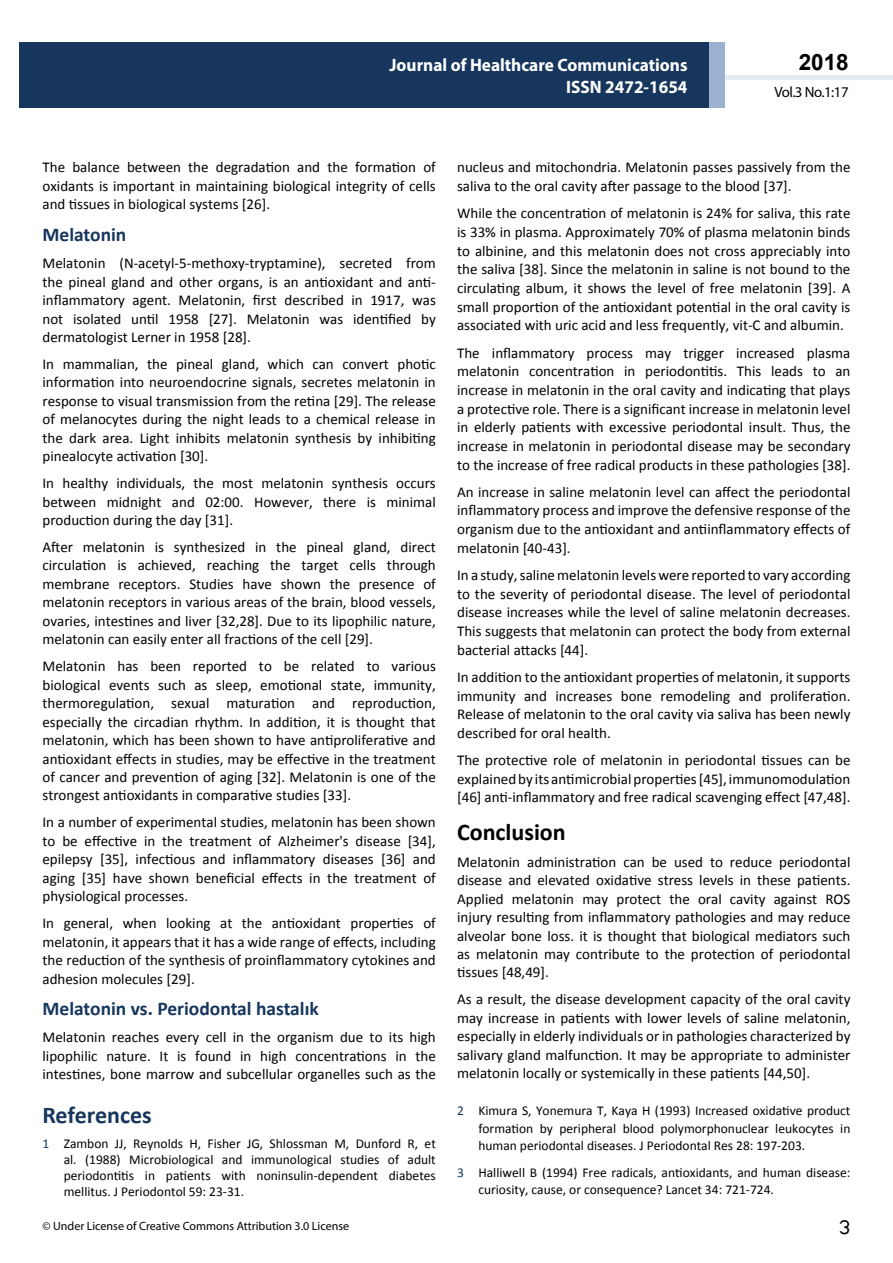
<style>
.page{position:relative;width:893px;height:1263px;background:#fff}
.page>*{position:absolute;margin:0;border:0;box-sizing:border-box;transform-origin:0 0}
.t1{font:25.5px "Tunga";color:#000}
.t2{font:700 24px "Calibri";color:#000}
.t3{font:700 24px "Calibri";color:#16365d}
.t4{font:700 22.5px "Arial";color:#000}
.t5{font:700 19.5px "Calibri";color:#16365d}
.t6{font:700 18px/21.6px "Myriad Pro";color:#fff;text-align:right;scale:.96 1}
.t7{font:15px/18.5px "Calibri";color:#000;text-align:justify}
.t8{font:14.85px "Myriad Pro";letter-spacing:-.03em;color:#000}
.t9{font:13.5px/16.2px "Calibri";color:#000;text-align:justify}
.t10{font:12px "Myriad Pro";color:#000}
.s1{color:#16365d}
</style>
<div class="page">
<hr style="left:725px;top:75px;width:168px;height:4px;background:#e4ebf2">
<div style="left:19px;top:42px;width:690px;height:66px;background:#16365d"></div>
<div style="left:709px;top:42px;width:16px;height:66px;background:#9bb1cf"></div>
<p class="t6" style="left:389px;top:54px;width:312px">Journal of Healthcare Communications<br>ISSN 2472-1654</p>
<p class="t6" style="left:517px;top:53px;width:198px">ARCHIVOS DE MEDICINA<br>ISSN 1698-9 65</p>
<h3 class="t4" style="left:799px;top:47px;width:52px">2018</h3>
<p class="t8" style="left:774px;top:83px;width:76px">Vol.3 No.1:17</p>
<p class="t7" style="left:43px;top:158px;width:395px">The balance between the degradation and the formation of oxidants is important in maintaining biological integrity of cells and tissues in biological systems [26].</p>
<h3 class="t5" style="left:43px;top:222px;width:85px">Melatonin</h3>
<p class="t7" style="left:43px;top:254px;width:395px">Melatonin (N-acetyl-5-methoxy-tryptamine), secreted from the pineal gland and other organs, is an antioxidant and anti&shy;inflammatory agent. Melatonin, first described in 1917, was not isolated until 1958 [27]. Melatonin was identified by dermatologist Lerner in 1958 [28].</p>
<p class="t7" style="left:43px;top:355px;width:395px">In mammalian, the pineal gland, which can convert photic information into neuroendocrine signals, secretes melatonin in response to visual transmission from the retina [29]. The release of melanocytes during the night leads to a chemical release in the dark area. Light inhibits melatonin synthesis by inhibiting pinealocyte activation [30].</p>
<p class="t7" style="left:43px;top:474px;width:395px">In healthy individuals, the most melatonin synthesis occurs between midnight and 02:00. However, there is minimal production during the day [31].</p>
<p class="t7" style="left:43px;top:538px;width:395px">After melatonin is synthesized in the pineal gland, direct circulation is achieved, reaching the target cells through membrane receptors. Studies have shown the presence of melatonin receptors in various areas of the brain, blood vessels, ovaries, intestines and liver [32,28]. Due to its lipophilic nature, melatonin can easily enter all fractions of the cell [29].</p>
<p class="t7" style="left:43px;top:657px;width:395px">Melatonin has been reported to be related to various biological events such as sleep, emotional state, immunity, thermoregulation, sexual maturation and reproduction, especially the circadian rhythm. In addition, it is thought that melatonin, which has been shown to have antiproliferative and antioxidant effects in studies, may be effective in the treatment of cancer and prevention of aging [32]. Melatonin is one of the strongest antioxidants in comparative studies [33].</p>
<p class="t7" style="left:43px;top:813px;width:395px">In a number of experimental studies, melatonin has been shown to be effective in the treatment of Alzheimer's disease [34], epilepsy [35], infectious and inflammatory diseases [36] and aging [35] have shown beneficial effects in the treatment of physiological processes.</p>
<p class="t7" style="left:43px;top:914px;width:395px">In general, when looking at the antioxidant properties of melatonin, it appears that it has a wide range of effects, including the reduction of the synthesis of proinflammatory cytokines and adhesion molecules [29].</p>
<h3 class="t5" style="left:43px;top:996px;width:278px">Melatonin vs. Periodontal hastalık</h3>
<p class="t7" style="left:43px;top:1028px;width:395px">Melatonin reaches every cell in the organism due to its high lipophilic nature. It is found in high concentrations in the intestines, bone marrow and subcellular organelles such as the</p>
<h2 class="t3" style="left:42px;top:1099px;width:111px">References</h2>
<p class="t9" style="left:64px;top:1135px;width:374px;text-indent:-21px"><span class="s1">1</span> Zambon JJ, Reynolds H, Fisher JG, Shlossman M, Dunford R, et al. (1988) Microbiological and immunological studies of adult periodontitis in patients with noninsulin-dependent diabetes mellitus. J Periodontol 59: 23-31.</p>
<p class="t7" style="left:457px;top:158px;width:395px">nucleus and mitochondria. Melatonin passes passively from the saliva to the oral cavity after passage to the blood [37].</p>
<p class="t7" style="left:457px;top:204px;width:395px">While the concentration of melatonin is 24% for saliva, this rate is 33% in plasma. Approximately 70% of plasma melatonin binds to albinine, and this melatonin does not cross appreciably into the saliva [38]. Since the melatonin in saline is not bound to the circulating album, it shows the level of free melatonin [39]. A small proportion of the antioxidant potential in the oral cavity is associated with uric acid and less frequently, vit-C and albumin.</p>
<p class="t7" style="left:457px;top:343px;width:395px">The inflammatory process may trigger increased plasma melatonin concentration in periodontitis. This leads to an increase in melatonin in the oral cavity and indicating that plays a protective role. There is a significant increase in melatonin level in elderly patients with excessive periodontal insult. Thus, the increase in melatonin in periodontal disease may be secondary to the increase of free radical products in these pathologies [38].</p>
<p class="t7" style="left:457px;top:482px;width:395px">An increase in saline melatonin level can affect the periodontal inflammatory process and improve the defensive response of the organism due to the antioxidant and antiinflammatory effects of melatonin [40-43].</p>
<p class="t7" style="left:457px;top:566px;width:395px">In a study, saline melatonin levels were reported to vary according to the severity of periodontal disease. The level of periodontal disease increases while the level of saline melatonin decreases.<br>This suggests that melatonin can protect the body from external bacterial attacks [44].</p>
<p class="t7" style="left:457px;top:668px;width:395px">In addition to the antioxidant properties of melatonin, it supports immunity and increases bone remodeling and proliferation.<br>Release of melatonin to the oral cavity via saliva has been newly described for oral health.</p>
<p class="t7" style="left:457px;top:751px;width:395px">The protective role of melatonin in periodontal tissues can be explained by its antimicrobial properties [45], immunomodulation [46] anti-inflammatory and free radical scavenging effect [47,48].</p>
<h2 class="t2" style="left:457px;top:816px;width:110px">Conclusion</h2>
<p class="t7" style="left:457px;top:852px;width:395px">Melatonin administration can be used to reduce periodontal disease and elevated oxidative stress levels in these patients.<br>Applied melatonin may protect the oral cavity against ROS injury resulting from inflammatory pathologies and may reduce alveolar bone loss. it is thought that biological mediators such as melatonin may contribute to the protection of periodontal tissues [48,49].</p>
<p class="t7" style="left:457px;top:990px;width:395px">As a result, the disease development capacity of the oral cavity may increase in patients with lower levels of saline melatonin, especially in elderly individuals or in pathologies characterized by salivary gland malfunction. It may be appropriate to administer melatonin locally or systemically in these patients [44,50].</p>
<p class="t9" style="left:478px;top:1101px;width:374px;line-height:17.7px;text-indent:-21px"><span class="s1">2</span> Kimura S, Yonemura T, Kaya H (1993) Increased oxidative product formation by peripheral blood polymorphonuclear leukocytes in human periodontal diseases. J Periodontal Res 28: 197-203.</p>
<p class="t9" style="left:478px;top:1163px;width:374px;line-height:17.7px;text-indent:-21px"><span class="s1">3</span> Halliwell B (1994) Free radicals, antioxidants, and human disease: curiosity, cause, or consequence? Lancet 34: 721-724.</p>
<p class="t10" style="left:42px;top:1218px;width:308px">© Under License of Creative Commons Attribution 3.0 License</p>
<h1 class="t1" style="left:839px;top:1210px;width:13px">3</h1>
</div>
